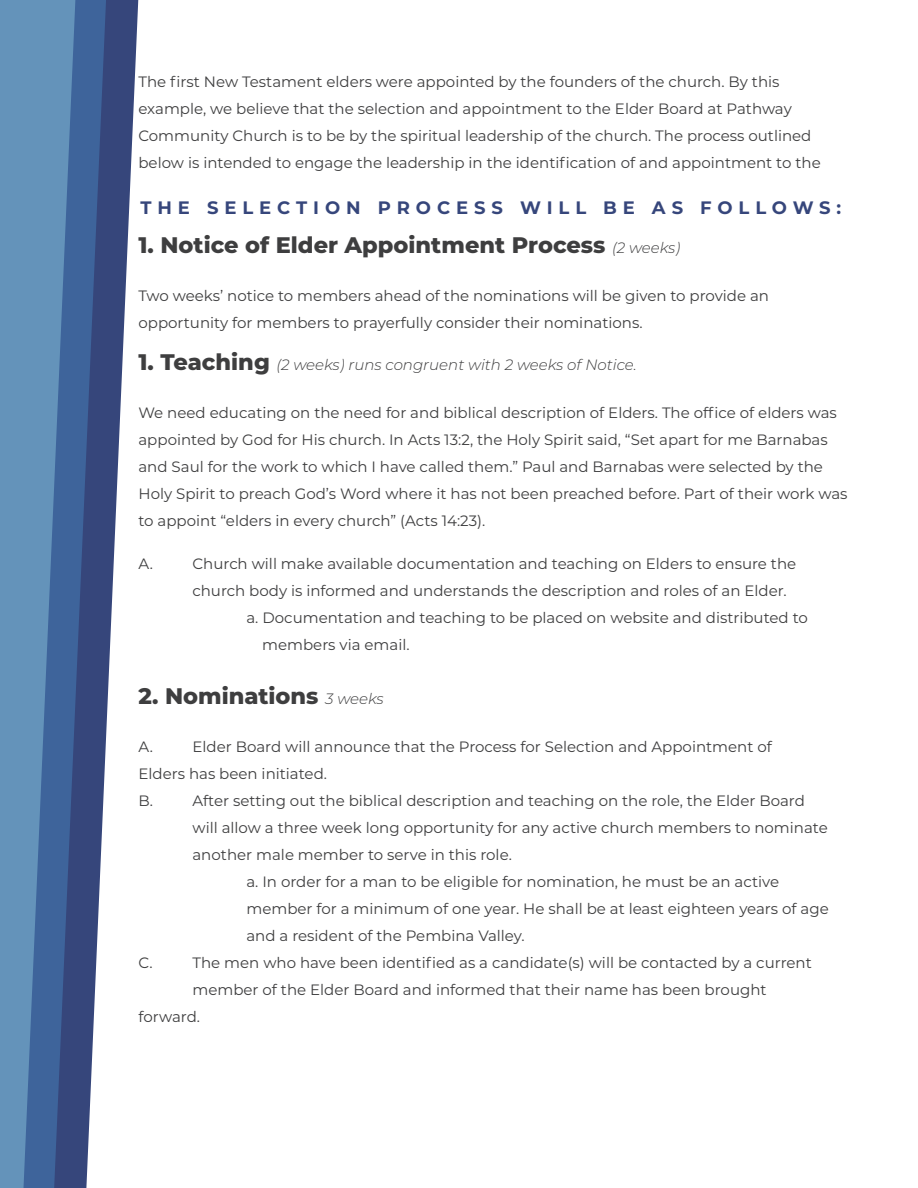
<style>
.page{position:relative;width:918px;height:1188px;background:#fff}
.page>*{position:absolute;margin:0;border:0;box-sizing:border-box;transform-origin:0 0}
.t1{font:800 22.5px "Montserrat";color:#3e3e3f}
.t2{font:700 18px "Montserrat";letter-spacing:.33em;color:#36467b}
.t3{font:15px/27px "Montserrat";color:#3e3e3f}
.t4{font:italic 300 15px "Montserrat";color:#3e3e3f}
.s1{font-weight:300;font-style:italic;font-size:15px}
.s2{font-weight:800;font-style:normal;font-size:22.5px}
</style>
<div class="page">
<svg style="left:106px;top:0;width:32px;height:738px"></svg>
<svg style="left:75px;top:0;width:31px;height:1188px;background:#506594"></svg>
<svg style="left:0;top:0;width:75px;height:1188px;background:#5681ad"></svg>
<p class="t3" style="left:138px;top:68px;width:684px">The first New Testament elders were appointed by the founders of the church. By this example, we believe that the selection and appointment to the Elder Board at Pathway Community Church is to be by the spiritual leadership of the church. The process outlined below is intended to engage the leadership in the identification of and appointment to the</p>
<p class="t2" style="left:140px;top:195px;width:702px">THE SELECTION PROCESS WILL BE AS FOLLOWS:</p>
<p class="t1" style="left:138px;top:229px;width:543px">1. Notice of Elder Appointment Process <span class="s1">(2 weeks)</span></p>
<p class="t3" style="left:138px;top:282px;width:632px">Two weeks’ notice to members ahead of the nominations will be given to provide an opportunity for members to prayerfully consider their nominations.</p>
<p class="t4" style="left:138px;top:355px;width:500px"><span class="s2">1. Teaching</span> (2 weeks) runs congruent with 2 weeks of Notice.</p>
<p class="t3" style="left:138px;top:399px;width:711px">We need educating on the need for and biblical description of Elders. The office of elders was appointed by God for His church. In Acts 13:2, the Holy Spirit said, “Set apart for me Barnabas and Saul for the work to which I have called them.” Paul and Barnabas were selected by the Holy Spirit to preach God’s Word where it has not been preached before. Part of their work was to appoint “elders in every church” (Acts 14:23).</p>
<p class="t3" style="left:138px;top:549px;width:16px">A.</p>
<p class="t3" style="left:192px;top:549px;width:605px">Church will make available documentation and teaching on Elders to ensure the church body is informed and understands the description and roles of an Elder.</p>
<p class="t3" style="left:262px;top:603px;width:547px;text-indent:-16px">a. Documentation and teaching to be placed on website and distributed to members via email.</p>
<p class="t1" style="left:138px;top:679px;width:247px">2. Nominations <span class="s1">3 weeks</span></p>
<p class="t3" style="left:138px;top:733px;width:16px">A.</p>
<p class="t3" style="left:138px;top:733px;width:635px;text-indent:54px">Elder Board will announce that the Process for Selection and Appointment of<br>Elders has been initiated.</p>
<p class="t3" style="left:138px;top:787px;width:16px">B.</p>
<p class="t3" style="left:192px;top:787px;width:637px">After setting out the biblical description and teaching on the role, the Elder Board will allow a three week long opportunity for any active church members to nominate another male member to serve in this role.</p>
<p class="t3" style="left:246px;top:868px;width:584px">a. In order for a man to be eligible for nomination, he must be an active member for a minimum of one year. He shall be at least eighteen years of age and a resident of the Pembina Valley.</p>
<p class="t3" style="left:138px;top:949px;width:16px">C.</p>
<p class="t3" style="left:192px;top:949px;width:621px">The men who have been identified as a candidate(s) will be contacted by a current</p>
<p class="t3" style="left:192px;top:976px;width:576px">member of the Elder Board and informed that their name has been brought</p>
<p class="t3" style="left:138px;top:1003px;width:63px">forward.</p>
</div>
